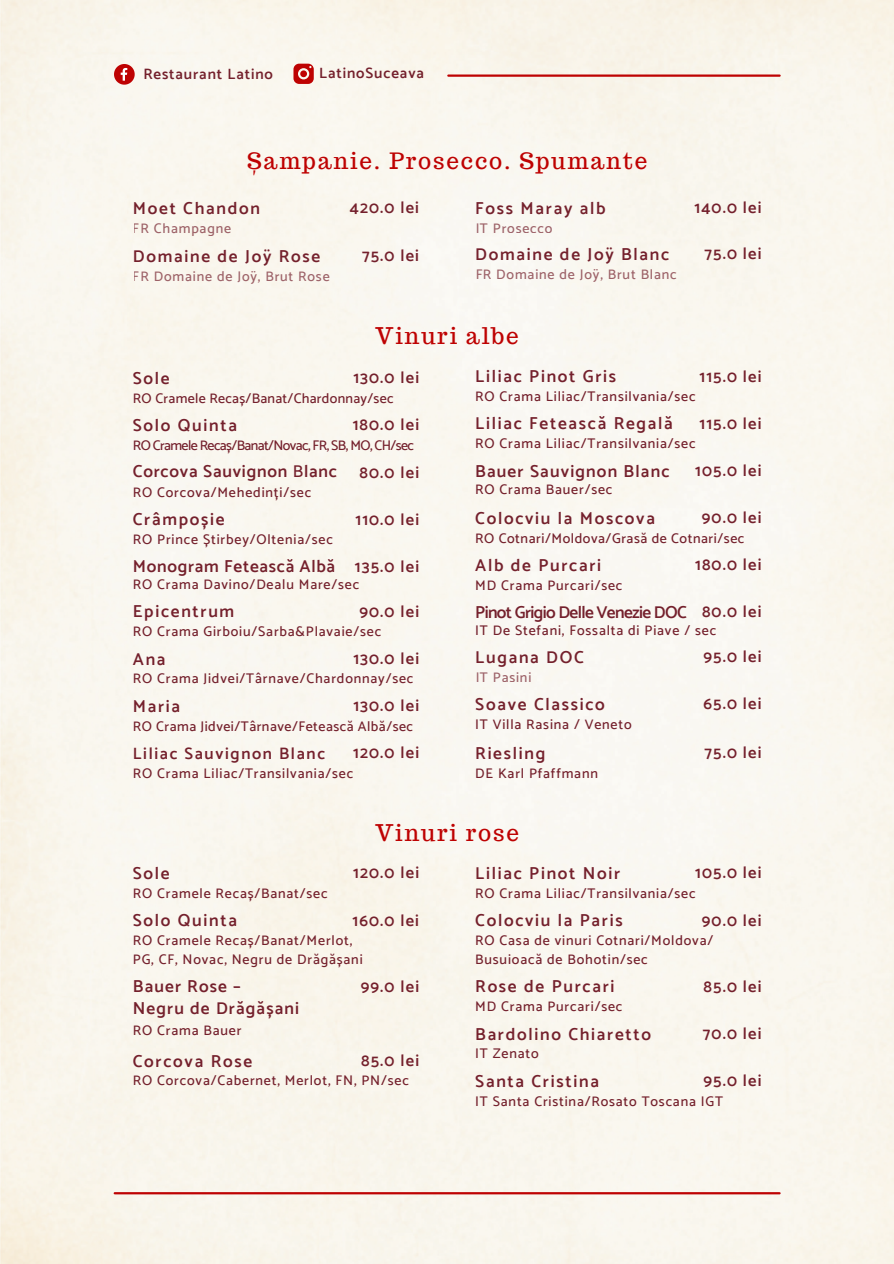
<style>
.page{position:relative;width:894px;height:1264px;background:#fff}
.page>*{position:absolute;margin:0;border:0;box-sizing:border-box;transform-origin:0 0}
.t1{font:22.5px "Trocchi";letter-spacing:.08em;color:#be0202}
.t2{font:600 17.25px "Catamaran";letter-spacing:.1em;color:#74202c}
.t3{font:600 17.25px "Catamaran";letter-spacing:-.035em;color:#74202c}
.t4{font:600 17.25px "Catamaran";letter-spacing:.065em;color:#74202c}
.t5{font:600 17.25px "Catamaran";letter-spacing:.045em;color:#74202c}
.t6{font:600 17.25px "Catamaran";letter-spacing:.04em;color:#74202c}
.t7{font:600 17.25px "Catamaran";letter-spacing:.07em;color:#74202c}
.t8{font:600 16.5px "Catamaran";letter-spacing:.07em;color:#74202c}
.t9{font:600 16.5px "Catamaran";letter-spacing:.1em;color:#74202c}
.t10{font:600 15px "Catamaran";letter-spacing:.06em;color:#74202c}
.t11{font:500 13.95px "Catamaran";letter-spacing:.06em;color:#74202c}
.t12{font:500 13.95px "Catamaran";letter-spacing:-.045em;color:#74202c}
.t13{font:500 13.95px "Catamaran";letter-spacing:.035em;color:#74202c}
.t14{font:500 13.95px "Catamaran";letter-spacing:.04em;color:#74202c}
.t15{font:500 13.95px "Catamaran";letter-spacing:.02em;color:#74202c}
.s1{font-weight:500}
</style>
<div class="page">
<div style="left:0;top:0;width:893px;height:1263px;background:#f9f7ee"></div>
<hr style="left:115px;top:1192px;width:664px;height:2px;background:#be0202">
<svg style="left:114px;top:64px;width:21px;height:21px"></svg>
<svg style="left:293px;top:64px;width:21px;height:20px"></svg>
<hr style="left:448px;top:74px;width:331px;height:3px;background:#be0202">
<p class="t10" style="left:143px;top:65px;width:131px">Restaurant Latino</p>
<p class="t10" style="left:319px;top:64px;width:106px">LatinoSuceava</p>
<p class="t1" style="left:247px;top:146px;width:401px">Șampanie. Prosecco. Spumante</p>
<p class="t2" style="left:475px;top:198px;width:132px">Foss Maray alb</p>
<p class="t8" style="left:694px;top:197px;width:68px">140.0 lei</p>
<p class="t11" style="left:475px;top:220px;width:79px">IT Prosecco</p>
<p class="t2" style="left:133px;top:246px;width:189px">Domaine de Joÿ Rose</p>
<p class="t8" style="left:362px;top:246px;width:59px">75.0 lei</p>
<p class="t11" style="left:133px;top:268px;width:198px">FR Domaine de Joÿ, Brut Rose</p>
<p class="t2" style="left:133px;top:198px;width:129px">Moet Chandon</p>
<p class="t8" style="left:350px;top:197px;width:71px">420.0 lei</p>
<p class="t11" style="left:133px;top:220px;width:100px">FR Champagne</p>
<p class="t2" style="left:475px;top:243px;width:195px">Domaine de Joÿ Blanc</p>
<p class="t8" style="left:704px;top:243px;width:59px">75.0 lei</p>
<p class="t11" style="left:475px;top:265px;width:203px">FR Domaine de Joÿ, Brut Blanc</p>
<p class="t1" style="left:375px;top:321px;width:145px">Vinuri albe</p>
<p class="t2" style="left:475px;top:366px;width:142px">Liliac Pinot Gris</p>
<p class="t8" style="left:699px;top:366px;width:63px">115.0 lei</p>
<p class="t11" style="left:475px;top:388px;width:222px">RO Crama Liliac/Transilvania/sec</p>
<p class="t2" style="left:133px;top:368px;width:38px">Sole</p>
<p class="t8" style="left:353px;top:368px;width:67px">130.0 lei</p>
<p class="t15" style="left:133px;top:390px;width:262px">RO Cramele Recaș/Banat/Chardonnay/sec</p>
<p class="t2" style="left:133px;top:415px;width:106px">Solo Quinta</p>
<p class="t8" style="left:352px;top:415px;width:68px">180.0 lei</p>
<p class="t12" style="left:133px;top:437px;width:282px">RO Cramele Recaș/Banat/Novac, FR, SB, MO, CH/sec</p>
<p class="t5" style="left:133px;top:461px;width:206px">Corcova Sauvignon <span class="s1">B</span>lanc</p>
<p class="t8" style="left:359px;top:462px;width:61px">80.0 lei</p>
<p class="t11" style="left:133px;top:484px;width:180px">RO Corcova/Mehedinți/sec</p>
<p class="t2" style="left:133px;top:509px;width:93px">Crâmpoșie</p>
<p class="t8" style="left:355px;top:509px;width:65px">110.0 lei</p>
<p class="t11" style="left:133px;top:531px;width:201px">RO Prince Știrbey/Oltenia/sec</p>
<p class="t2" style="left:475px;top:413px;width:199px">Liliac Fetească Regală</p>
<p class="t8" style="left:699px;top:413px;width:63px">115.0 lei</p>
<p class="t11" style="left:475px;top:435px;width:222px">RO Crama Liliac/Transilvania/sec</p>
<p class="t7" style="left:475px;top:460px;width:196px">Bauer Sauvignon Blanc</p>
<p class="t8" style="left:695px;top:460px;width:68px">105.0 lei</p>
<p class="t11" style="left:475px;top:481px;width:139px">RO Crama Bauer/sec</p>
<p class="t2" style="left:475px;top:507px;width:181px">Colocviu la Moscova</p>
<p class="t8" style="left:701px;top:507px;width:61px">90.0 lei</p>
<p class="t14" style="left:475px;top:529px;width:270px">RO Cotnari/Moldova/Grasă de Cotnari/sec</p>
<p class="t2" style="left:475px;top:554px;width:127px">Alb de Purcari</p>
<p class="t8" style="left:695px;top:554px;width:68px">180.0 lei</p>
<p class="t11" style="left:475px;top:576px;width:149px">MD Crama Purcari/sec</p>
<p class="t6" style="left:133px;top:556px;width:204px">Monogram Fetească Albă</p>
<p class="t8" style="left:355px;top:556px;width:66px">135.0 lei</p>
<p class="t11" style="left:133px;top:576px;width:228px">RO Crama Davino/Dealu Mare/sec</p>
<p class="t2" style="left:133px;top:601px;width:103px">Epicentrum</p>
<p class="t8" style="left:359px;top:601px;width:61px">90.0 lei</p>
<p class="t11" style="left:133px;top:623px;width:250px">RO Crama Girboiu/Sarba&amp;Plavaie/sec</p>
<p class="t2" style="left:133px;top:648px;width:34px">Ana</p>
<p class="t8" style="left:353px;top:648px;width:67px">130.0 lei</p>
<p class="t11" style="left:133px;top:670px;width:282px">RO Crama Jidvei/Târnave/Chardonnay/sec</p>
<p class="t2" style="left:133px;top:695px;width:49px">Maria</p>
<p class="t8" style="left:353px;top:695px;width:67px">130.0 lei</p>
<p class="t13" style="left:133px;top:717px;width:281px">RO Crama Jidvei/Târnave/Fetească Albă/sec</p>
<p class="t9" style="left:133px;top:743px;width:194px">Liliac Sauvignon Blanc</p>
<p class="t8" style="left:353px;top:742px;width:67px">120.0 lei</p>
<p class="t11" style="left:133px;top:764px;width:222px">RO Crama Liliac/Transilvania/sec</p>
<p class="t3" style="left:475px;top:601px;width:213px">Pinot Grigio Delle Venezie DOC</p>
<p class="t8" style="left:701px;top:601px;width:61px">80.0 lei</p>
<p class="t11" style="left:475px;top:621px;width:242px">IT De Stefani, Fossalta di Piave / sec</p>
<p class="t2" style="left:475px;top:646px;width:110px">Lugana DOC</p>
<p class="t8" style="left:703px;top:646px;width:60px">95.0 lei</p>
<p class="t11" style="left:475px;top:668px;width:58px">IT Pasini</p>
<p class="t2" style="left:475px;top:693px;width:131px">Soave Classico</p>
<p class="t8" style="left:703px;top:693px;width:60px">65.0 lei</p>
<p class="t11" style="left:475px;top:715px;width:158px">IT Villa Rasina / Veneto</p>
<p class="t2" style="left:475px;top:742px;width:71px">Riesling</p>
<p class="t8" style="left:704px;top:742px;width:59px">75.0 lei</p>
<p class="t11" style="left:475px;top:764px;width:124px">DE Karl Pfaffmann</p>
<p class="t1" style="left:375px;top:818px;width:145px">Vinuri rose</p>
<p class="t2" style="left:475px;top:863px;width:146px">Liliac Pinot Noir</p>
<p class="t8" style="left:695px;top:863px;width:68px">105.0 lei</p>
<p class="t11" style="left:475px;top:885px;width:222px">RO Crama Liliac/Transilvania/sec</p>
<p class="t2" style="left:475px;top:910px;width:149px">Colocviu la Paris</p>
<p class="t8" style="left:701px;top:910px;width:61px">90.0 lei</p>
<p class="t11" style="left:475px;top:932px;width:239px">RO Casa de vinuri Cotnari/Moldova/</p>
<p class="t11" style="left:475px;top:950px;width:174px">Busuioacă de Bohotin/sec</p>
<p class="t2" style="left:133px;top:863px;width:38px">Sole</p>
<p class="t8" style="left:353px;top:863px;width:67px">120.0 lei</p>
<p class="t11" style="left:133px;top:885px;width:196px">RO Cramele Recaș/Banat/sec</p>
<p class="t2" style="left:133px;top:910px;width:106px">Solo Quinta</p>
<p class="t8" style="left:352px;top:910px;width:68px">160.0 lei</p>
<p class="t11" style="left:133px;top:932px;width:221px">RO Cramele Recaș/Banat/Merlot,</p>
<p class="t11" style="left:133px;top:950px;width:231px">PG, CF, Novac, Negru de Drăgășani</p>
<p class="t4" style="left:133px;top:976px;width:109px">Bauer Rose –</p>
<p class="t4" style="left:133px;top:998px;width:168px">Negru de Drăgășani</p>
<p class="t8" style="left:360px;top:976px;width:60px">99.0 lei</p>
<p class="t2" style="left:475px;top:976px;width:141px">Rose de Purcari</p>
<p class="t8" style="left:703px;top:976px;width:59px">85.0 lei</p>
<p class="t11" style="left:475px;top:998px;width:149px">MD Crama Purcari/sec</p>
<p class="t11" style="left:133px;top:1022px;width:110px">RO Crama Bauer</p>
<p class="t2" style="left:133px;top:1050px;width:121px">Corcova Rose</p>
<p class="t8" style="left:361px;top:1050px;width:59px">85.0 lei</p>
<p class="t11" style="left:133px;top:1072px;width:277px">RO Corcova/Cabernet, Merlot, FN, PN/sec</p>
<p class="t2" style="left:475px;top:1023px;width:177px">Bardolino Chiaretto</p>
<p class="t8" style="left:702px;top:1023px;width:60px">70.0 lei</p>
<p class="t11" style="left:475px;top:1045px;width:65px">IT Zenato</p>
<p class="t2" style="left:475px;top:1070px;width:125px">Santa Cristina</p>
<p class="t8" style="left:703px;top:1070px;width:60px">95.0 lei</p>
<p class="t11" style="left:475px;top:1092px;width:249px">IT Santa Cristina/Rosato Toscana IGT</p>
</div>
